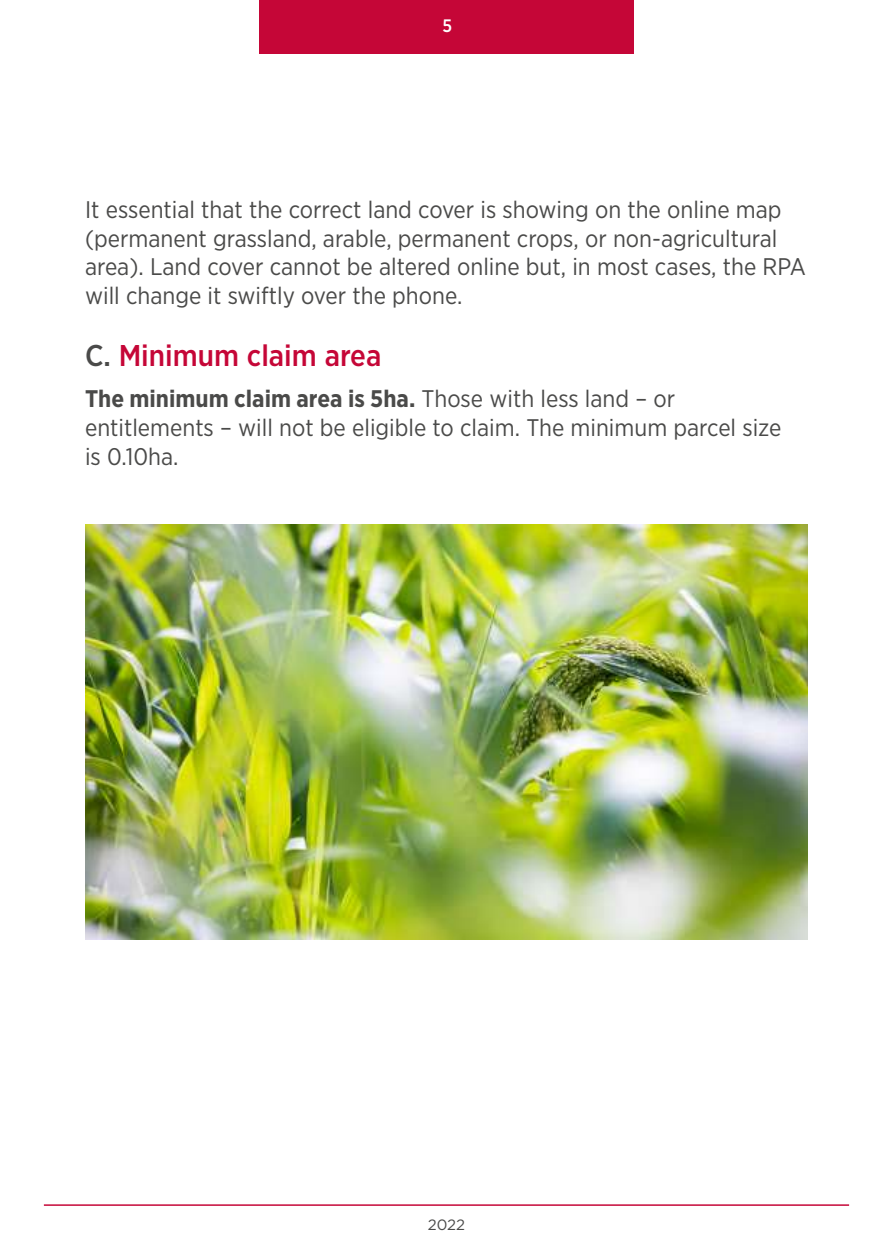
<style>
.page{position:relative;width:893px;height:1259px;background:#fff}
.page>*{position:absolute;margin:0;border:0;box-sizing:border-box;transform-origin:0 0}
.t1{font:500 30px "Gotham Narrow";color:#c50637}
.t2{font:24px/28.8px "Gotham Narrow";color:#4a4a49}
.t3{font:500 18px "Gotham Narrow";color:#fff}
.t4{font:15px "Gotham";color:#4a4a49}
.s1{color:#4a4a49}
.s2{font-weight:700}
</style>
<div class="page">
<div style="left:259px;top:0;width:375px;height:54px;background:#c50637"></div>
<hr style="left:44px;top:1204px;width:805px;height:1px;background:#c50637">
<img style="left:85px;top:525px;width:723px;height:415px">
<p class="t3" style="left:442px;top:14px;width:11px">5</p>
<p class="t2" style="left:85px;top:194px;width:722px">It essential that the correct land cover is showing on the online map (permanent grassland, arable, permanent crops, or non-agricultural area). Land cover cannot be altered online but, in most cases, the RPA will change it swiftly over the phone.</p>
<p class="t1" style="left:85px;top:336px;width:298px"><span class="s1">C.</span> Minimum claim area</p>
<p class="t2" style="left:85px;top:384px;width:698px"><span class="s2">The minimum claim area is 5ha.</span> Those with less land – or entitlements – will not be eligible to claim. The minimum parcel size is 0.10ha.</p>
<p class="t4" style="left:428px;top:1215px;width:39px">2022</p>
</div>
